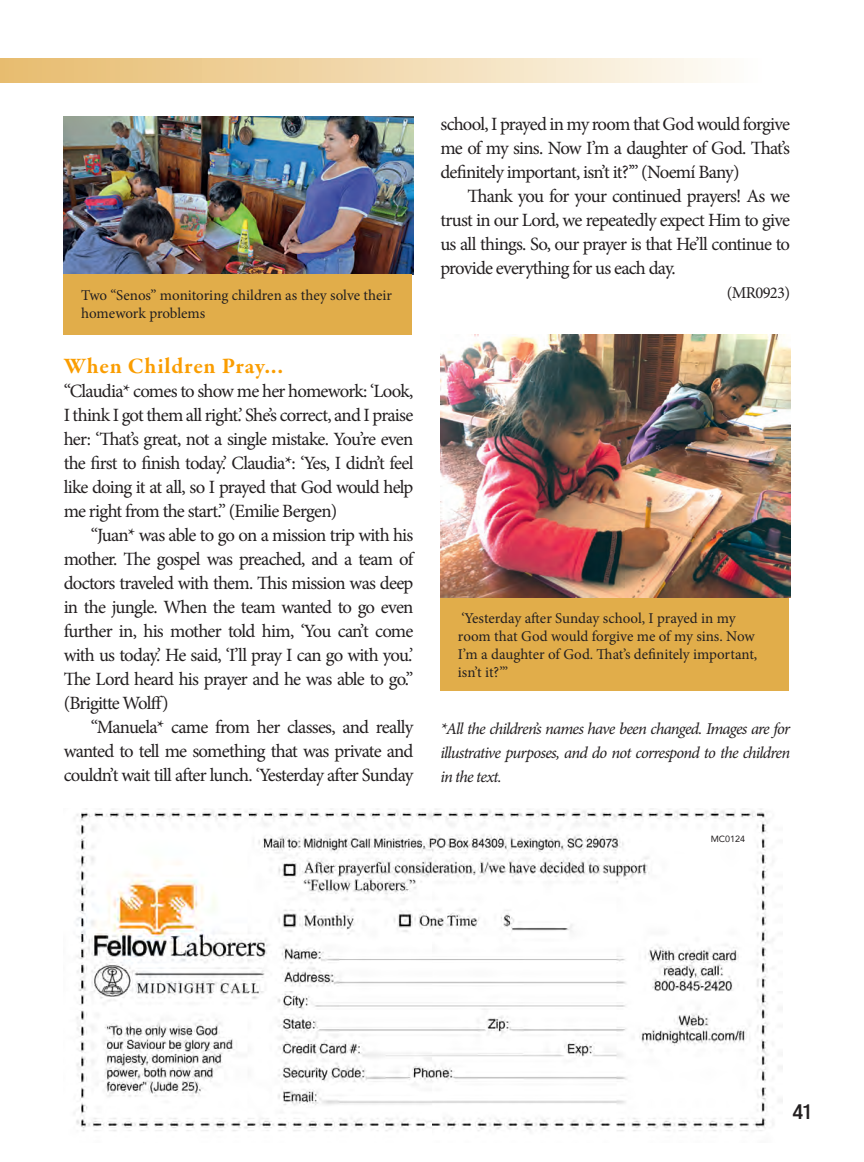
<style>
.page{position:relative;width:864px;height:1162px;background:#fff}
.page>*{position:absolute;margin:0;border:0;box-sizing:border-box;transform-origin:0 0}
.FL_Header{font:700 22.5px "Garamond Premr Pro";letter-spacing:.035em;color:#fa9d01}
.t1{font:21px "Bebas Neue Pro Exp Bd";color:#231f20}
.FL_Body_Copy{font:18.75px/24px "Minion Pro";letter-spacing:-.045em;color:#231f20;text-align:justify}
.FL_Body_Copy-2{font:italic 16.5px/24px "Minion Pro";letter-spacing:-.05em;color:#231f20;text-align:justify}
.FL_Article_Tag{font:16.5px "Minion Pro";letter-spacing:-.04em;color:#231f20}
.Image_Description_and_Credit{font:15px/18px "Minion Pro";letter-spacing:-.005em;color:#231f20}
.t2{font:9px "Avenir";color:#231f20}
</style>
<div class="page">
<div style="left:0;top:59px;width:835px;height:23px;background:linear-gradient(to right,#e7ba6b,#fff)"></div>
<img style="left:74px;top:808px;width:708px;height:324px">
<img style="left:64px;top:117px;width:349px;height:157px">
<div style="left:64px;top:274px;width:348px;height:61px;background:#e1ad4a"></div>
<div style="left:440px;top:597px;width:349px;height:94px;background:#e1ad4a"></div>
<img style="left:440px;top:335px;width:350px;height:262px">
<p class="Image_Description_and_Credit" style="left:81px;top:286px;width:312px">Two “Senos” monitoring children as they solve their homework problems</p>
<p class="FL_Header" style="left:64px;top:352px;width:221px">When Children Pray…</p>
<p class="FL_Body_Copy" style="left:64px;top:379px;width:351px">“Claudia* comes to show me her homework: ‘Look, I think I got them all right.’ She’s correct, and I praise her: ‘That’s great, not a single mistake. You’re even the first to finish today.’ Claudia*: ‘Yes, I didn’t feel like doing it at all, so I prayed that God would help me right from the start.” (Emilie Bergen)</p>
<p class="FL_Body_Copy" style="left:64px;top:523px;width:351px;text-indent:27px">“Juan* was able to go on a mission trip with his mother. The gospel was preached, and a team of doctors traveled with them. This mission was deep in the jungle. When the team wanted to go even further in, his mother told him, ‘You can’t come with us today.’ He said, ‘I’ll pray I can go with you.’ The Lord heard his prayer and he was able to go.” (Brigitte Wolff)</p>
<p class="FL_Body_Copy" style="left:64px;top:715px;width:351px;text-indent:27px">“Manuela* came from her classes, and really wanted to tell me something that was private and couldn’t wait till after lunch. ‘Yesterday after Sunday</p>
<p class="FL_Body_Copy" style="left:440px;top:112px;width:351px">school, I prayed in my room that God would forgive me of my sins. Now I’m a daughter of God. That’s definitely important, isn’t it?’” (Noemí Bany)</p>
<p class="FL_Body_Copy" style="left:440px;top:184px;width:351px;text-indent:27px">Thank you for your continued prayers! As we trust in our Lord, we repeatedly expect Him to give us all things. So, our prayer is that He’ll continue to provide everything for us each day.</p>
<p class="FL_Article_Tag" style="left:727px;top:282px;width:65px">(MR0923)</p>
<p class="Image_Description_and_Credit" style="left:458px;top:609px;width:301px">‘Yesterday after Sunday school, I prayed in my room that God would forgive me of my sins. Now I’m a daughter of God. That’s definitely important, isn’t it?’”</p>
<p class="FL_Body_Copy-2" style="left:440px;top:716px;width:351px">*All the children’s names have been changed. Images are for illustrative purposes, and do not correspond to the children in the text.</p>
<p class="t2" style="left:711px;top:831px;width:36px">MC0124</p>
<p class="t1" style="left:792px;top:1098px;width:20px">41</p>
</div>
